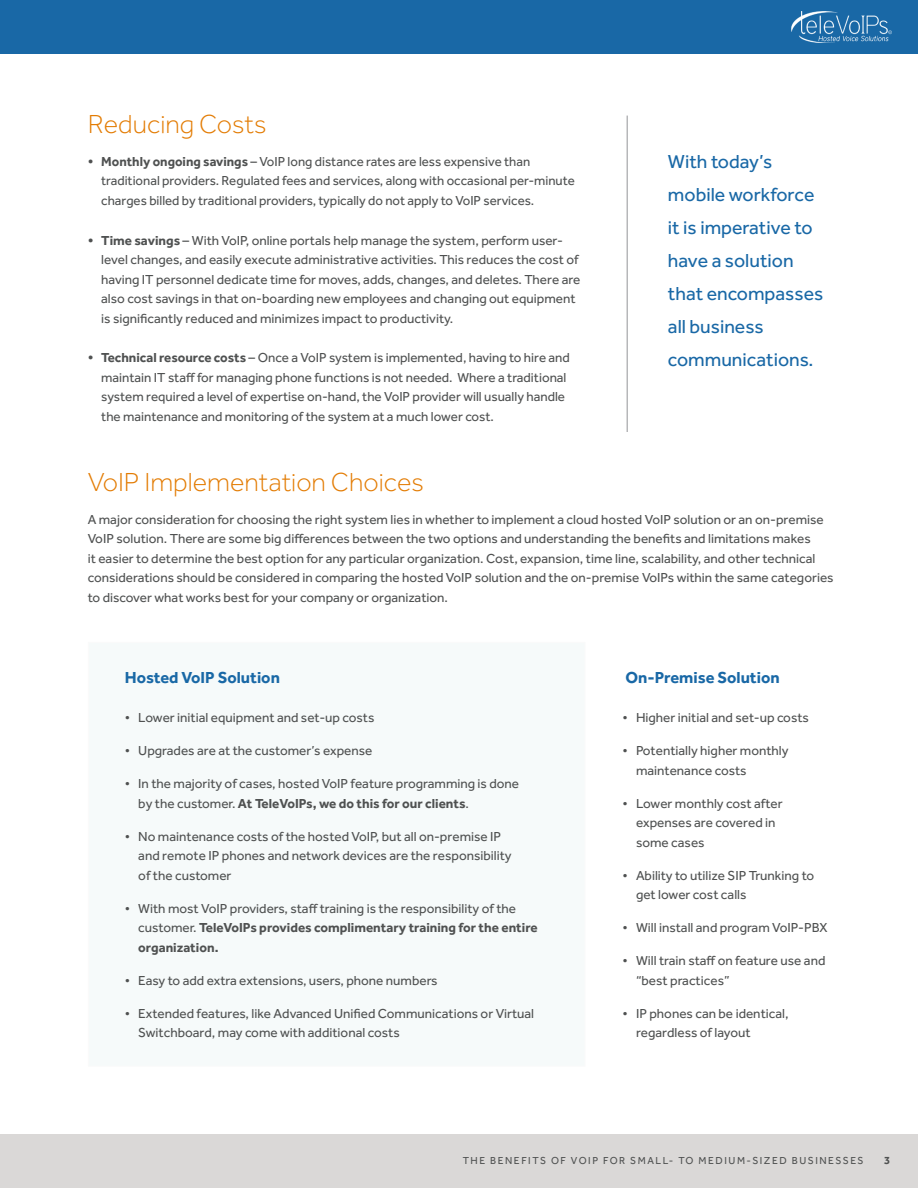
<style>
.page{position:relative;width:918px;height:1188px;background:#fff}
.page>*{position:absolute;margin:0;border:0;box-sizing:border-box;transform-origin:0 0}
.Large_Section_Header{font:300 27px "Effra";color:#e37c04}
.Sidebar_Copy_left_pa{font:19.5px/33px "Effra";color:#1968a6}
.Paragraph_Headers{font:700 16.5px "Effra";color:#1968a6}
.Body_Copy{font:13.5px/19.5px "Effra";color:#4f5151}
.t1{font:700 11.25px "Effra";color:#4f5151}
.t2{font:10.5px "Effra";letter-spacing:.15em;color:#4f5151}
.s1{font-weight:700}
</style>
<div class="page">
<div style="left:0;top:1134px;width:918px;height:54px;background:#dad8d7"></div>
<div style="left:0;top:0;width:918px;height:54px;background:#1968a6"></div>
<img style="left:791px;top:11px;width:101px;height:31px">
<div style="left:88px;top:642px;width:497px;height:425px;background:#f6fafa"></div>
<hr style="left:627px;top:116px;width:1px;height:316px;background:#939598">
<p class="Large_Section_Header" style="left:88px;top:109px;width:180px">Reducing Costs</p>
<p class="Body_Copy" style="left:101px;top:151px;width:475px;text-indent:-14px"><span class="s1">• Monthly ongoing savings</span> – VoIP long distance rates are less expensive than traditional providers. Regulated fees and services, along with occasional per-minute charges billed by traditional providers, typically do not apply to VoIP services.</p>
<p class="Body_Copy" style="left:101px;top:230px;width:481px;text-indent:-14px"><span class="s1">• Time savings</span> – With VoIP, online portals help manage the system, perform user&shy;level changes, and easily execute administrative activities. This reduces the cost of having IT personnel dedicate time for moves, adds, changes, and deletes. There are also cost savings in that on-boarding new employees and changing out equipment is significantly reduced and minimizes impact to productivity.</p>
<p class="Body_Copy" style="left:101px;top:348px;width:470px;text-indent:-14px"><span class="s1">• Technical resource costs</span> – Once a VoIP system is implemented, having to hire and maintain IT staff for managing phone functions is not needed. Where a traditional system required a level of expertise on-hand, the VoIP provider will usually handle the maintenance and monitoring of the system at a much lower cost.</p>
<p class="Sidebar_Copy_left_pa" style="left:668px;top:145px;width:157px">With today’s mobile workforce it is imperative to have a solution that encompasses all business communications.</p>
<p class="Large_Section_Header" style="left:88px;top:466px;width:338px">VoIP Implementation Choices</p>
<p class="Body_Copy" style="left:88px;top:509px;width:747px">A major consideration for choosing the right system lies in whether to implement a cloud hosted VoIP solution or an on-premise VoIP solution. There are some big differences between the two options and understanding the benefits and limitations makes<br>it easier to determine the best option for any particular organization. Cost, expansion, time line, scalability, and other technical considerations should be considered in comparing the hosted VoIP solution and the on-premise VoIPs within the same categories to discover what works best for your company or organization.</p>
<p class="Paragraph_Headers" style="left:125px;top:667px;width:157px">Hosted VoIP Solution</p>
<p class="Body_Copy" style="left:125px;top:708px;width:251px">• Lower initial equipment and set-up costs</p>
<p class="Body_Copy" style="left:125px;top:741px;width:249px">• Upgrades are at the customer’s expense</p>
<p class="Body_Copy" style="left:138px;top:774px;width:382px;text-indent:-14px">• In the majority of cases, hosted VoIP feature programming is done by the customer. <span class="s1">At TeleVoIPs, we do this for our clients</span>.</p>
<p class="Body_Copy" style="left:138px;top:826px;width:375px;text-indent:-14px">• No maintenance costs of the hosted VoIP, but all on-premise IP and remote IP phones and network devices are the responsibility of the customer</p>
<p class="Body_Copy" style="left:138px;top:898px;width:401px;text-indent:-14px">• With most VoIP providers, staff training is the responsibility of the customer. <span class="s1">TeleVoIPs provides complimentary training for the entire organization.</span></p>
<p class="Body_Copy" style="left:125px;top:970px;width:314px">• Easy to add extra extensions, users, phone numbers</p>
<p class="Body_Copy" style="left:138px;top:1003px;width:397px;text-indent:-14px">• Extended features, like Advanced Unified Communications or Virtual<br>Switchboard, may come with additional costs</p>
<p class="Paragraph_Headers" style="left:625px;top:667px;width:156px">On-Premise Solution</p>
<p class="Body_Copy" style="left:622px;top:708px;width:188px">• Higher initial and set-up costs</p>
<p class="Body_Copy" style="left:636px;top:741px;width:154px;text-indent:-14px">• Potentially higher monthly maintenance costs</p>
<p class="Body_Copy" style="left:636px;top:793px;width:148px;text-indent:-14px">• Lower monthly cost after expenses are covered in some cases</p>
<p class="Body_Copy" style="left:636px;top:865px;width:180px;text-indent:-14px">• Ability to utilize SIP Trunking to get lower cost calls</p>
<p class="Body_Copy" style="left:622px;top:918px;width:207px">• Will install and program VoIP-PBX</p>
<p class="Body_Copy" style="left:636px;top:951px;width:191px;text-indent:-14px">• Will train staff on feature use and “best practices”</p>
<p class="Body_Copy" style="left:636px;top:1003px;width:154px;text-indent:-14px">• IP phones can be identical, regardless of layout</p>
<p class="t2" style="left:463px;top:1154px;width:402px">THE BENEFITS OF VOIP FOR SMALL- TO MEDIUM-SIZED BUSINESSES</p>
<p class="t1" style="left:884px;top:1153px;width:8px">3</p>
</div>
